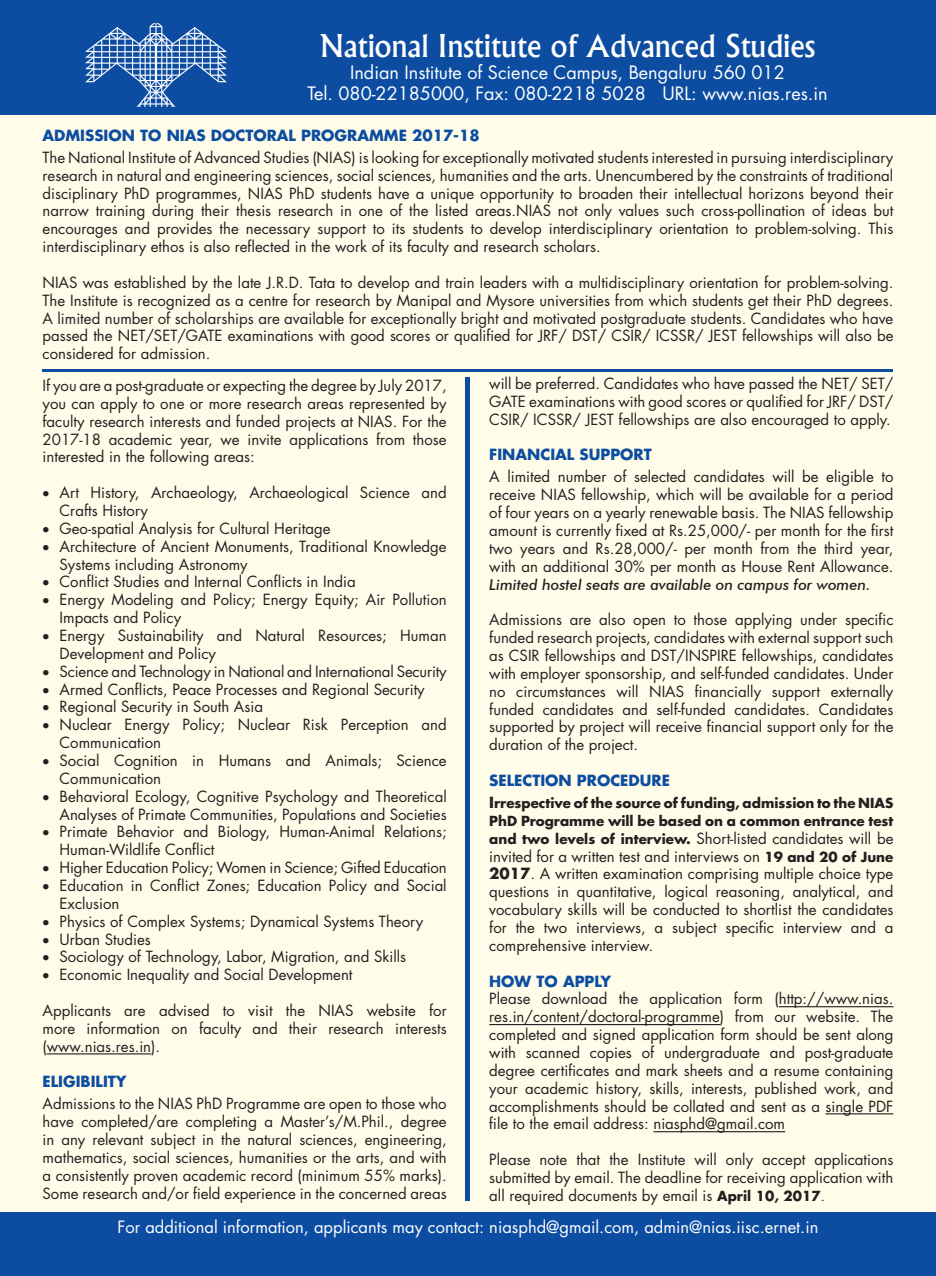
<style>
.page{position:relative;width:936px;height:1276px;background:#fff}
.page>*{position:absolute;margin:0;border:0;box-sizing:border-box;transform-origin:0 0}
.t1{font:500 30px "Albertus";color:#fff}
.t2{font:18px "Futura";color:#fff}
.Body_Text{font:16.5px "Futura";color:#fff}
.Body_Text_Indent{font:15px/17.9px "Futura";color:#231f20}
.Body_Text-2{font:15px/17.9px "Futura";color:#231f20;text-align:justify}
.Body_Text_Indent_2{font:15px/17.9px "Futura";color:#231f20;text-align:justify}
.Heading_3{font:15px/17.9px "Futura";color:#231f20;text-align:justify}
.Heading_4{font:700 15px "Futura";color:#0d4da1}
.Heading_3-2{font:700 15px "Futura";color:#0d4da1}
.Heading_2{font:700 15px "Futura";color:#0d4da1}
.Heading_3-3{font:700 13.5px/17.9px "Futura";color:#231f20}
.s1{font-family:"Futura BT";font-weight:500;font-style:italic}
.s2{font-size:15px}
.s3{font-weight:700;font-size:13.5px}
.s4{font-weight:700}
.s5{font-size:13.5px}
</style>
<div class="page">
<div style="left:0;top:0;width:935px;height:1276px;background:#fffde9"></div>
<div style="left:0;top:0;width:935px;height:115px;background:#0d4da1"></div>
<div style="left:0;top:1212px;width:935px;height:64px;background:#0d4da1"></div>
<img style="left:85px;top:24px;width:142px;height:82px">
<hr style="left:47px;top:1053px;width:104px;height:1px;background:#231f20">
<hr style="left:778px;top:1006px;width:115px;height:1px;background:#231f20">
<hr style="left:489px;top:1024px;width:231px;height:1px;background:#231f20">
<hr style="left:825px;top:1113px;width:68px;height:1px;background:#231f20">
<hr style="left:653px;top:1131px;width:132px;height:1px;background:#231f20">
<hr style="left:465px;top:377px;width:4px;height:824px;background:#0d4da1">
<hr style="left:43px;top:369px;width:850px;height:2px;background:#0d4da1">
<p class="t1" style="left:319px;top:27px;width:497px">National Institute of Advanced Studies</p>
<p class="t2" style="left:350px;top:60px;width:436px">Indian Institute of Science Campus, Bengaluru 560 012</p>
<p class="t2" style="left:307px;top:81px;width:521px">Tel. 080-22185000, Fax: 080-2218 5028 URL: www.nias.res.in</p>
<p class="Heading_4" style="left:43px;top:125px;width:438px">ADMISSION TO NIAS DOCTORAL PROGRAMME 2017-18</p>
<p class="Body_Text_Indent" style="left:43px;top:148px;width:852px;text-align:justify">The National Institute of Advanced Studies (NIAS) is looking for exceptionally motivated students interested in pursuing interdisciplinary research in natural and engineering sciences, social sciences, humanities and the arts. Unencumbered by the constraints of traditional disciplinary PhD programmes, NIAS PhD students have a unique opportunity to broaden their intellectual horizons beyond their narrow training during their thesis research in one of the listed areas.NIAS not only values such cross-pollination of ideas but encourages and provides the necessary support to its students to develop interdisciplinary orientation to problem-solving. This interdisciplinary ethos is also reflected in the work of its faculty and research scholars.</p>
<p class="Body_Text_Indent" style="left:43px;top:273px;width:852px;text-align:justify">NIAS was established by the late J.R.D. Tata to develop and train leaders with a multidisciplinary orientation for problem-solving.<br>The Institute is recognized as a centre for research by Manipal and Mysore universities from which students get their PhD degrees.<br>A limited number of scholarships are available for exceptionally bright and motivated postgraduate students. Candidates who have passed the NET/SET/GATE examinations with good scores or qualified for JRF/ DST/ CSIR/ ICSSR/ JEST fellowships will also be considered for admission.</p>
<p class="Body_Text_Indent" style="left:43px;top:376px;width:405px;text-align:justify">If you are a post-graduate or expecting the degree by July 2017, you can apply to one or more research areas represented by faculty research interests and funded projects at NIAS. For the 2017-18 academic year, we invite applications from those interested in the following areas:</p>
<p class="Body_Text_Indent" style="left:60px;top:483px;width:388px;text-indent:-17px">• Art History, Archaeology, Archaeological Science and<br>Crafts History</p>
<p class="Body_Text_Indent" style="left:43px;top:519px;width:289px">• Geo-spatial Analysis for Cultural Heritage</p>
<p class="Body_Text_Indent" style="left:60px;top:537px;width:388px;text-indent:-17px">• Architecture of Ancient Monuments, Traditional Knowledge<br>Systems including Astronomy</p>
<p class="Body_Text_Indent" style="left:43px;top:573px;width:315px">• Conflict Studies and Internal Conflicts in India</p>
<p class="Body_Text_Indent" style="left:60px;top:590px;width:388px;text-indent:-17px">• Energy Modeling and Policy; Energy Equity; Air Pollution<br>Impacts and Policy</p>
<p class="Body_Text_Indent" style="left:60px;top:626px;width:388px;text-indent:-17px">• Energy Sustainability and Natural Resources; Human<br>Development and Policy</p>
<p class="Body_Text_Indent" style="left:43px;top:662px;width:405px">• Science and Technology in National and International Security</p>
<p class="Body_Text_Indent" style="left:43px;top:680px;width:383px">• Armed Conflicts, Peace Processes and Regional Security</p>
<p class="Body_Text_Indent" style="left:43px;top:698px;width:222px">• Regional Security in South Asia</p>
<p class="Body_Text_Indent" style="left:60px;top:715px;width:388px;text-indent:-17px">• Nuclear Energy Policy; Nuclear Risk Perception and<br>Communication</p>
<p class="Body_Text_Indent" style="left:60px;top:751px;width:388px;text-indent:-17px">• Social Cognition in Humans and Animals; Science<br>Communication</p>
<p class="Body_Text_Indent" style="left:43px;top:787px;width:405px;text-align:right">• Behavioral Ecology, Cognitive Psychology and Theoretical<br>Analyses of Primate Communities, Populations and Societies</p>
<p class="Body_Text_Indent" style="left:60px;top:822px;width:388px;text-indent:-17px">• Primate Behavior and Biology, Human-Animal Relations;<br>Human-Wildlife Conflict</p>
<p class="Body_Text_Indent" style="left:43px;top:858px;width:405px">• Higher Education Policy; Women in Science; Gifted Education</p>
<p class="Body_Text_Indent" style="left:60px;top:876px;width:388px;text-indent:-17px">• Education in Conflict Zones; Education Policy and Social<br>Exclusion</p>
<p class="Body_Text_Indent" style="left:43px;top:912px;width:382px">• Physics of Complex Systems; Dynamical Systems Theory</p>
<p class="Body_Text_Indent" style="left:43px;top:930px;width:110px">• Urban Studies</p>
<p class="Body_Text_Indent" style="left:43px;top:947px;width:365px">• Sociology of Technology, Labor, Migration, and Skills</p>
<p class="Body_Text_Indent" style="left:43px;top:965px;width:311px">• Economic Inequality and Social Development</p>
<p class="Body_Text_Indent" style="left:43px;top:1001px;width:405px;text-align:justify">Applicants are advised to visit the NIAS website for more information on faculty and their research interests (www.nias.res.in).</p>
<p class="Heading_2" style="left:43px;top:1071px;width:86px">ELIGIBILITY</p>
<p class="Body_Text_Indent_2" style="left:43px;top:1094px;width:405px">Admissions to the NIAS PhD Programme are open to those who have completed/are completing a Master’s/M.Phil., degree in any relevant subject in the natural sciences, engineering, mathematics, social sciences, humanities or the arts, and with a consistently proven academic record (minimum 55% marks).<br>Some research and/or field experience in the concerned areas</p>
<p class="Body_Text_Indent_2" style="left:489px;top:374px;width:405px">will be preferred. Candidates who have passed the NET/ SET/ GATE examinations with good scores or qualified for JRF/ DST/ CSIR/ ICSSR/ JEST fellowships are also encouraged to apply.</p>
<p class="Heading_2" style="left:489px;top:444px;width:164px">FINANCIAL SUPPORT</p>
<p class="Body_Text-2" style="left:489px;top:468px;width:405px">A limited number of selected candidates will be eligible to receive NIAS fellowship, which will be available for a period of four years on a yearly renewable basis. The NIAS fellowship amount is currently fixed at Rs.25,000/- per month for the first two years and Rs.28,000/- per month from the third year, with an additional 30% per month as House Rent Allowance.<br><span class="s1">Limited hostel seats are available on campus for women.</span></p>
<p class="Body_Text-2" style="left:489px;top:610px;width:405px">Admissions are also open to those applying under specific funded research projects, candidates with external support such as CSIR fellowships and DST/INSPIRE fellowships, candidates with employer sponsorship, and self-funded candidates. Under no circumstances will NIAS financially support externally funded candidates and self-funded candidates. Candidates supported by project will receive financial support only for the duration of the project.</p>
<p class="Heading_3-2" style="left:489px;top:770px;width:182px">SELECTION PROCEDURE</p>
<p class="Heading_3-3" style="left:489px;top:793px;width:405px"><span class="s2">I</span>rrespective of the source of funding, admission to the NIAS<br>PhD Programme will be based on a common entrance test</p>
<p class="Heading_3" style="left:489px;top:829px;width:405px"><span class="s3">and two levels of interview.</span> Short-listed candidates will be invited for a written test and interviews on <span class="s3">19 and 20 of June </span><span class="s4">2017</span>. A written examination comprising multiple choice type questions in quantitative, logical reasoning, analytical, and vocabulary skills will be conducted to shortlist the candidates for the two interviews, a subject specific interview and a comprehensive interview.</p>
<p class="Heading_3-2" style="left:489px;top:970px;width:123px">HOW TO APPLY</p>
<p class="Body_Text_Indent" style="left:489px;top:990px;width:405px;text-align:justify">Please download the application form (http://www.nias. res.in/content/doctoral-programme) from our website. The completed and signed application form should be sent along with scanned copies of undergraduate and post-graduate degree certificates and mark sheets and a resume containing your academic history, skills, interests, published work, and accomplishments should be collated and sent as a single PDF file to the email address: niasphd@gmail.com</p>
<p class="Body_Text_Indent" style="left:489px;top:1150px;width:405px;text-align:justify">Please note that the Institute will only accept applications submitted by email. The deadline for receiving application with all required documents by email is <span class="s3">April 10, 2017</span><span class="s5">.</span></p>
<p class="Body_Text" style="left:118px;top:1215px;width:702px">For additional information, applicants may contact: niasphd@gmail.com, admin@nias.iisc.ernet.in</p>
</div>
